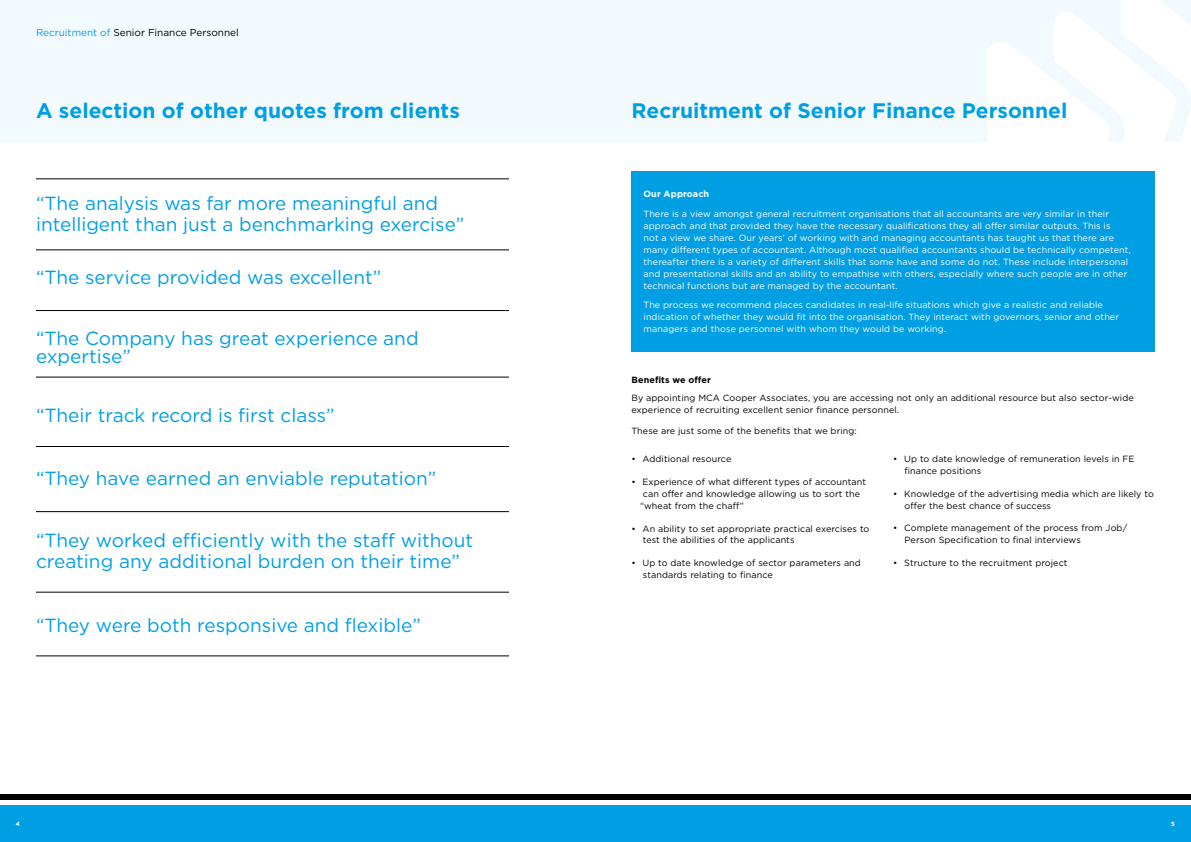
<style>
.page{position:relative;width:1191px;height:842px;background:#fff}
.page>*{position:absolute;margin:0;border:0;box-sizing:border-box;transform-origin:0 0}
.t1{font:700 21px "Gotham";color:#009fe3}
.t2{font:19px/21px "Gotham";color:#009fe3}
.t3{font:10px "Gotham";color:#000}
.t4{font:9px/12px "Gotham";letter-spacing:.01em;color:#fff}
.t5{font:9px/11.7px "Gotham";letter-spacing:.01em;color:#000}
.t6{font:700 9px "Gotham";letter-spacing:.01em;color:#000}
.t7{font:700 9px "Gotham";letter-spacing:.01em;color:#fff}
.t8{font:700 6px "Gotham";color:#fff}
.s1{color:#009fe3}
</style>
<div class="page">
<div style="left:631px;top:171px;width:524px;height:180px;background:#009fe3"></div>
<div style="left:0;top:0;width:1191px;height:142px;background:#f3fafe"></div>
<svg style="left:987px;top:0;width:204px;height:142px"></svg>
<div style="left:0;top:806px;width:1191px;height:36px;background:#009fe3"></div>
<div style="left:0;top:794px;width:1191px;height:6px;background:#000"></div>
<hr style="left:36px;top:179px;width:473px;height:1px;background:#000">
<hr style="left:36px;top:310px;width:473px;height:1px;background:#000">
<hr style="left:36px;top:250px;width:473px;height:1px;background:#000">
<hr style="left:36px;top:377px;width:473px;height:1px;background:#000">
<hr style="left:36px;top:446px;width:473px;height:1px;background:#000">
<hr style="left:36px;top:511px;width:473px;height:1px;background:#000">
<hr style="left:36px;top:656px;width:473px;height:1px;background:#000">
<hr style="left:36px;top:592px;width:473px;height:1px;background:#000">
<p class="t3" style="left:36px;top:26px;width:204px"><span class="s1">Recruitment of</span> Senior Finance Personnel</p>
<h1 class="t1" style="left:36px;top:97px;width:425px">A selection of other quotes from clients</h1>
<h1 class="t1" style="left:631px;top:97px;width:437px">Recruitment of Senior Finance Personnel</h1>
<h2 class="t2" style="left:36px;top:192px;width:430px">“The analysis was far more meaningful and intelligent than just a benchmarking exercise”</h2>
<h2 class="t2" style="left:36px;top:267px;width:347px">“The service provided was excellent”</h2>
<h2 class="t2" style="left:36px;top:329px;width:384px;line-height:18px">“The Company has great experience and expertise”</h2>
<h2 class="t2" style="left:36px;top:404px;width:300px">“Their track record is first class”</h2>
<h2 class="t2" style="left:36px;top:467px;width:402px">“They have earned an enviable reputation”</h2>
<h2 class="t2" style="left:36px;top:529px;width:438px">“They worked efficiently with the staff without creating any additional burden on their time”</h2>
<h2 class="t2" style="left:36px;top:614px;width:386px">“They were both responsive and flexible”</h2>
<p class="t7" style="left:643px;top:188px;width:67px">Our Approach</p>
<p class="t4" style="left:643px;top:207px;width:489px">There is a view amongst general recruitment organisations that all accountants are very similar in their approach and that provided they have the necessary qualifications they all offer similar outputs. This is<br>not a view we share. Our years’ of working with and managing accountants has taught us that there are many different types of accountant. Although most qualified accountants should be technically competent, thereafter there is a variety of different skills that some have and some do not. These include interpersonal and presentational skills and an ability to empathise with others, especially where such people are in other technical functions but are managed by the accountant.</p>
<p class="t4" style="left:643px;top:299px;width:477px">The process we recommend places candidates in real-life situations which give a realistic and reliable indication of whether they would fit into the organisation. They interact with governors, senior and other managers and those personnel with whom they would be working.</p>
<p class="t6" style="left:631px;top:374px;width:81px">Benefits we offer</p>
<p class="t5" style="left:631px;top:391px;width:504px;line-height:12px">By appointing MCA Cooper Associates, you are accessing not only an additional resource but also sector-wide experience of recruiting excellent senior finance personnel.</p>
<p class="t5" style="left:631px;top:425px;width:227px">These are just some of the benefits that we bring:</p>
<p class="t5" style="left:631px;top:453px;width:101px">• Additional resource</p>
<p class="t5" style="left:631px;top:476px;width:236px">• Experience of what different types of accountant</p>
<p class="t5" style="left:643px;top:488px;width:219px">can offer and knowledge allowing us to sort the</p>
<p class="t5" style="left:640px;top:500px;width:105px">“wheat from the chaff”</p>
<p class="t5" style="left:643px;top:522px;width:228px;text-indent:-11px">• An ability to set appropriate practical exercises to test the abilities of the applicants</p>
<p class="t5" style="left:643px;top:557px;width:220px;text-indent:-11px">• Up to date knowledge of sector parameters and standards relating to finance</p>
<p class="t5" style="left:904px;top:453px;width:232px;text-indent:-11px">• Up to date knowledge of remuneration levels in FE finance positions</p>
<p class="t5" style="left:904px;top:488px;width:251px;text-indent:-11px">• Knowledge of the advertising media which are likely to offer the best chance of success</p>
<p class="t5" style="left:904px;top:522px;width:224px;text-indent:-11px">• Complete management of the process from Job/<br>Person Specification to final interviews</p>
<p class="t5" style="left:893px;top:556px;width:176px">• Structure to the recruitment project</p>
<p class="t8" style="left:16px;top:820px;width:6px">4</p>
<p class="t8" style="left:1171px;top:820px;width:5px">5</p>
</div>
